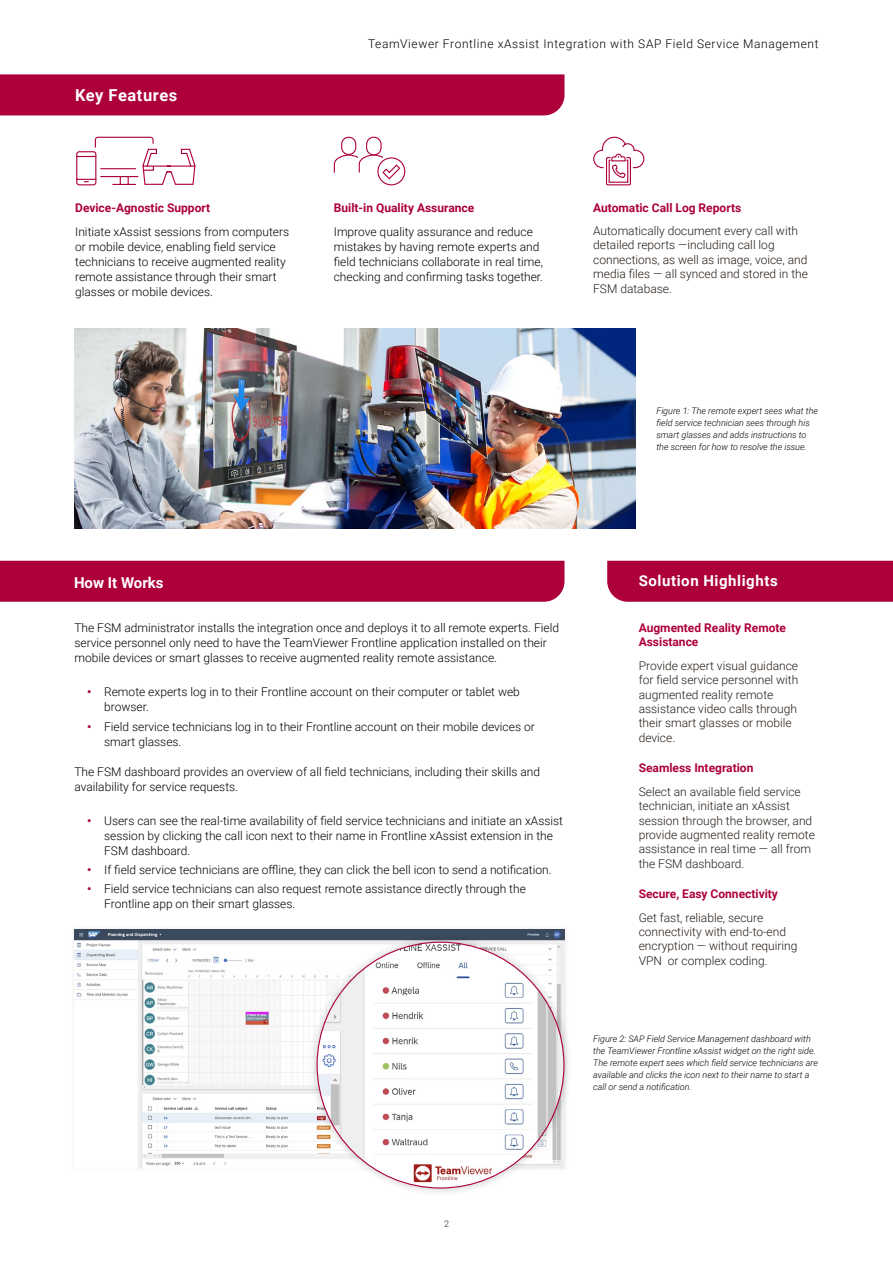
<style>
.page{position:relative;width:893px;height:1263px;background:#fff}
.page>*{position:absolute;margin:0;border:0;box-sizing:border-box;transform-origin:0 0}
.t1{font:700 16.5px "Roboto";letter-spacing:.03em;color:#fff}
.t2{font:700 15px "Roboto";letter-spacing:.035em;color:#fff}
.t3{font:700 15px "Roboto";color:#fff}
.t4{font:300 12px/15px "Roboto";color:#000}
.t5{font:300 12px/14.4px "Roboto";color:#251c16}
.t6{font:700 12px/14.4px "Roboto";color:#ad003a}
.t7{font:300 12px "Roboto";letter-spacing:.05em;color:#000}
.t8{font:italic 300 9px/12px "Roboto";color:#000}
.t9{font:300 9px "Roboto";color:#251c16}
.s1{font-weight:700;color:#ad003a}
</style>
<div class="page">
<div style="left:0;top:561px;width:564px;height:41px;background:#ad003a"></div>
<div style="left:70px;top:925px;width:499px;height:247px;background:#000;opacity:.1"></div>
<img style="left:74px;top:930px;width:490px;height:238px">
<div style="left:307px;top:933px;width:267px;height:264px;background:#000;opacity:.2"></div>
<img style="left:317px;top:942px;width:247px;height:246px">
<div style="left:607px;top:561px;width:286px;height:41px;background:#ad003a"></div>
<svg style="left:593px;top:136px;width:52px;height:50px"></svg>
<img style="left:74px;top:328px;width:561px;height:201px">
<svg style="left:0;top:74px;width:564px;height:112px"></svg>
<h1 class="t1" style="left:75px;top:83px;width:104px">Key Features</h1>
<p class="t6" style="left:75px;top:200px;width:137px">Device-Agnostic Support</p>
<p class="t4" style="left:75px;top:223px;width:215px">Initiate xAssist sessions from computers or mobile device, enabling field service technicians to receive augmented reality remote assistance through their smart glasses or mobile devices.</p>
<p class="t7" style="left:368px;top:36px;width:452px">TeamViewer Frontline xAssist Integration with SAP Field Service Management</p>
<p class="t6" style="left:334px;top:200px;width:142px">Built-in Quality Assurance</p>
<p class="t4" style="left:334px;top:223px;width:211px">Improve quality assurance and reduce mistakes by having remote experts and field technicians collaborate in real time, checking and confirming tasks together.</p>
<p class="t6" style="left:593px;top:200px;width:150px">Automatic Call Log Reports</p>
<p class="t5" style="left:593px;top:223px;width:216px">Automatically document every call with detailed reports —including call log connections, as well as image, voice, and media files — all synced and stored in the FSM database.</p>
<p class="t8" style="left:656px;top:404px;width:163px">Figure 1: The remote expert sees what the field service technician sees through his smart glasses and adds instructions to the screen for how to resolve the issue.</p>
<p class="t3" style="left:74px;top:572px;width:91px">How It Works</p>
<p class="t4" style="left:74px;top:620px;width:486px">The FSM administrator installs the integration once and deploys it to all remote experts. Field service personnel only need to have the TeamViewer Frontline application installed on their mobile devices or smart glasses to receive augmented reality remote assistance.</p>
<p class="t4" style="left:104px;top:684px;width:417px;text-indent:-17px"><span class="s1">•</span> Remote experts log in to their Frontline account on their computer or tablet web browser.</p>
<p class="t4" style="left:104px;top:718px;width:432px;text-indent:-17px"><span class="s1">•</span> Field service technicians log in to their Frontline account on their mobile devices or smart glasses.</p>
<p class="t4" style="left:74px;top:763px;width:467px">The FSM dashboard provides an overview of all field technicians, including their skills and availability for service requests.</p>
<p class="t4" style="left:104px;top:812px;width:460px;text-indent:-17px"><span class="s1">•</span> Users can see the real-time availability of field service technicians and initiate an xAssist session by clicking the call icon next to their name in Frontline xAssist extension in the<br>FSM dashboard.</p>
<p class="t4" style="left:87px;top:862px;width:466px"><span class="s1">•</span> If field service technicians are offline, they can click the bell icon to send a notification.</p>
<p class="t4" style="left:104px;top:881px;width:423px;text-indent:-17px"><span class="s1">•</span> Field service technicians can also request remote assistance directly through the<br>Frontline app on their smart glasses.</p>
<p class="t2" style="left:639px;top:570px;width:141px">Solution Highlights</p>
<p class="t6" style="left:639px;top:620px;width:149px">Augmented Reality Remote<br>Assistance</p>
<p class="t5" style="left:639px;top:658px;width:161px">Provide expert visual guidance for field service personnel with augmented reality remote assistance video calls through their smart glasses or mobile device.</p>
<p class="t6" style="left:639px;top:760px;width:116px">Seamless Integration</p>
<p class="t5" style="left:639px;top:784px;width:178px">Select an available field service technician, initiate an xAssist session through the browser, and provide augmented reality remote assistance in real time — all from the FSM dashboard.</p>
<p class="t6" style="left:639px;top:886px;width:141px">Secure, Easy Connectivity</p>
<p class="t5" style="left:639px;top:910px;width:160px">Get fast, reliable, secure connectivity with end-to-end encryption — without requiring<br>VPN or complex coding.</p>
<p class="t8" style="left:593px;top:1033px;width:226px">Figure 2: SAP Field Service Management dashboard with the TeamViewer Frontline xAssist widget on the right side.<br>The remote expert sees which field service technicians are available and clicks the icon next to their name to start a call or send a notification.</p>
<p class="t9" style="left:444px;top:1218px;width:6px">2</p>
</div>
